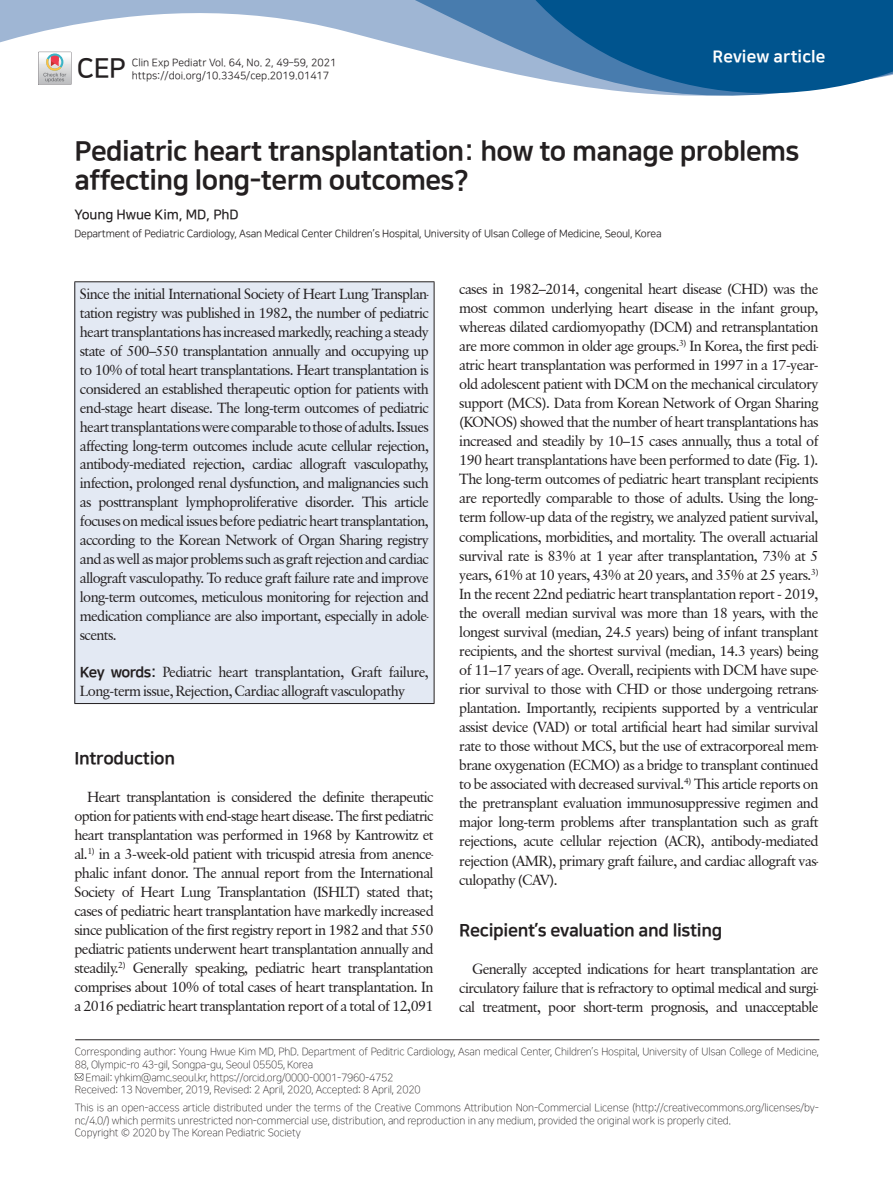
<style>
.page{position:relative;width:893px;height:1191px;background:#fff}
.page>*{position:absolute;margin:0;border:0;box-sizing:border-box;transform-origin:0 0}
.큰제목{font:27px/28.5px "Nanum Square EB";letter-spacing:-.02em;color:#231f20}
.t1{font:27px "Nanum Square B";color:#231f20}
.서론{font:17.25px "Nanum Square EB";letter-spacing:-.02em;color:#231f20}
.t2{font:16.5px "Nanum Square EB";letter-spacing:.005em;color:#fff}
.바탕글{font:14.55px/19px "Classical Garamond BT";letter-spacing:-.04em;color:#231f20;text-align:justify}
.영문초록{font:14.55px/18.9px "Classical Garamond BT";letter-spacing:-.04em;color:#231f20;text-align:justify}
.이름{font:13.5px "Nanum Square B";letter-spacing:-.01em;color:#231f20}
.각주{font:10.5px/12.6px "Nanum Square L";letter-spacing:-.015em;color:#231f20}
.소속{font:10.5px "Nanum Square R";letter-spacing:-.02em;color:#231f20}
.머리말{font:10.5px "Nanum Square R";color:#231f20}
.s1{font-family:"Nanum Square EB"}
</style>
<div class="page">
<svg style="left:0;top:0;width:462px;height:62px"></svg>
<svg style="left:462px;top:0;width:431px;height:96px;background:#3575a5"></svg>
<div style="left:75px;top:282px;width:359px;height:421px;background:#e3e9f3"></div>
<hr style="left:74px;top:703px;width:360px;height:1px;background:#231f20">
<hr style="left:74px;top:281px;width:360px;height:1px;background:#231f20">
<hr style="left:74px;top:282px;width:1px;height:421px;background:#231f20">
<hr style="left:434px;top:282px;width:1px;height:421px;background:#231f20">
<svg style="left:38px;top:51px;width:34px;height:34px"></svg>
<svg style="left:38px;top:52px;width:33px;height:33px"></svg>
<hr style="left:75px;top:1039px;width:744px;height:1px;background:#231f20">
<svg style="left:75px;top:1073px;width:8px;height:7px"></svg>
<p class="t1" style="left:77px;top:54px;width:50px">CEP</p>
<p class="머리말" style="left:132px;top:57px;width:206px">Clin Exp Pediatr Vol. 64, No. 2, 49–59, 2021</p>
<p class="머리말" style="left:132px;top:70px;width:199px">https://doi.org/10.3345/cep.2019.01417</p>
<p class="t2" style="left:712px;top:47px;width:114px">Review article</p>
<p class="큰제목" style="left:74px;top:138px;width:727px">Pediatric heart transplantation: how to manage problems affecting long-term outcomes?</p>
<p class="이름" style="left:74px;top:207px;width:166px">Young Hwue Kim, MD, PhD</p>
<p class="소속" style="left:74px;top:228px;width:589px">Department of Pediatric Cardiology, Asan Medical Center Children’s Hospital, University of Ulsan College of Medicine, Seoul, Korea</p>
<p class="바탕글" style="left:459px;top:279px;width:361px">cases in 1982–2014, congenital heart disease (CHD) was the most common underlying heart disease in the infant group, whereas dilated cardiomyopathy (DCM) and retransplantation are more common in older age groups.<sup>3)</sup> In Korea, the first pedi&shy;atric heart transplantation was performed in 1997 in a 17-year&shy;old adolescent patient with DCM on the mechanical circulatory support (MCS). Data from Korean Network of Organ Sharing (KONOS) showed that the number of heart transplantations has increased and steadily by 10–15 cases annually, thus a total of 190 heart transplantations have been performed to date (Fig. 1).<br>The long-term outcomes of pediatric heart transplant recipients are reportedly comparable to those of adults. Using the long&shy;term follow-up data of the registry, we analyzed patient survival, complications, morbidities, and mortality. The overall actuarial survival rate is 83% at 1 year after transplantation, 73% at 5 years, 61% at 10 years, 43% at 20 years, and 35% at 25 years.<sup>3)<br></sup>In the recent 22nd pediatric heart transplantation report - 2019, the overall median survival was more than 18 years, with the longest survival (median, 24.5 years) being of infant transplant recipients, and the shortest survival (median, 14.3 years) being of 11–17 years of age. Overall, recipients with DCM have supe&shy;rior survival to those with CHD or those undergoing retrans&shy;plantation. Importantly, recipients supported by a ventricular assist device (VAD) or total artificial heart had similar survival rate to those without MCS, but the use of extracorporeal mem&shy;brane oxygenation (ECMO) as a bridge to transplant continued to be associated with decreased survival.<sup>4)</sup> This article reports on the pretransplant evaluation immunosuppressive regimen and major long-term problems after transplantation such as graft rejections, acute cellular rejection (ACR), antibody-mediated rejection (AMR), primary graft failure, and cardiac allograft vas&shy;culopathy (CAV).</p>
<p class="서론" style="left:459px;top:921px;width:265px">Recipient’s evaluation and listing</p>
<p class="바탕글" style="left:459px;top:959px;width:361px;text-indent:13px">Generally accepted indications for heart transplantation are circulatory failure that is refractory to optimal medical and surgi&shy;cal treatment, poor short-term prognosis, and unacceptable</p>
<p class="각주" style="left:75px;top:1046px;width:746px">Corresponding author: Young Hwue Kim MD, PhD. Department of Peditric Cardiology, Asan medical Center, Children’s Hospital, University of Ulsan College of Medicine,<br>88, Olympic-ro 43-gil, Songpa-gu, Seoul 05505, Korea</p>
<p class="각주" style="left:86px;top:1071px;width:309px">Email: yhkim@amc.seoul.kr, https://orcid.org/0000-0001-7960-4752</p>
<p class="각주" style="left:75px;top:1083px;width:347px">Received: 13 November, 2019, Revised: 2 April, 2020, Accepted: 8 April, 2020</p>
<p class="각주" style="left:75px;top:1101px;width:746px">This is an open-access article distributed under the terms of the Creative Commons Attribution Non-Commercial License (http://creativecommons.org/licenses/by&shy;nc/4.0/) which permits unrestricted non-commercial use, distribution, and reproduction in any medium, provided the original work is properly cited.</p>
<p class="각주" style="left:75px;top:1126px;width:227px">Copyright © 2020 by The Korean Pediatric Society</p>
<p class="영문초록" style="left:80px;top:284px;width:351px">Since the initial International Society of Heart Lung Transplan&shy;tation registry was published in 1982, the number of pediatric heart transplantations has increased markedly, reaching a steady state of 500–550 transplantation annually and occupying up to 10% of total heart transplantations. Heart transplantation is considered an established therapeutic option for patients with end-stage heart disease. The long-term outcomes of pediatric heart transplantations were comparable to those of adults. Issues affecting long-term outcomes include acute cellular rejection, antibody-mediated rejection, cardiac allograft vasculopathy, infection, prolonged renal dysfunction, and malignancies such as posttransplant lymphoproliferative disorder. This article focuses on medical issues before pediatric heart transplantation, according to the Korean Network of Organ Sharing registry and as well as major problems such as graft rejection and cardiac allograft vasculopathy. To reduce graft failure rate and improve long-term outcomes, meticulous monitoring for rejection and medication compliance are also important, especially in adole&shy;scents.</p>
<p class="영문초록" style="left:80px;top:662px;width:351px"><span class="s1">Key words:</span> Pediatric heart transplantation, Graft failure,<br>Long-term issue, Rejection, Cardiac allograft vasculopathy</p>
<p class="서론" style="left:74px;top:749px;width:102px">Introduction</p>
<p class="바탕글" style="left:74px;top:787px;width:361px;text-indent:13px">Heart transplantation is considered the definite therapeutic option for patients with end-stage heart disease. The first pediatric heart transplantation was performed in 1968 by Kantrowitz et al.<sup>1)</sup> in a 3-week-old patient with tricuspid atresia from anence&shy;phalic infant donor. The annual report from the International Society of Heart Lung Transplantation (ISHLT) stated that; cases of pediatric heart transplantation have markedly increased since publication of the first registry report in 1982 and that 550 pediatric patients underwent heart transplantation annually and steadily.<sup>2)</sup> Generally speaking, pediatric heart transplantation comprises about 10% of total cases of heart transplantation. In a 2016 pediatric heart transplantation report of a total of 12,091</p>
</div>
